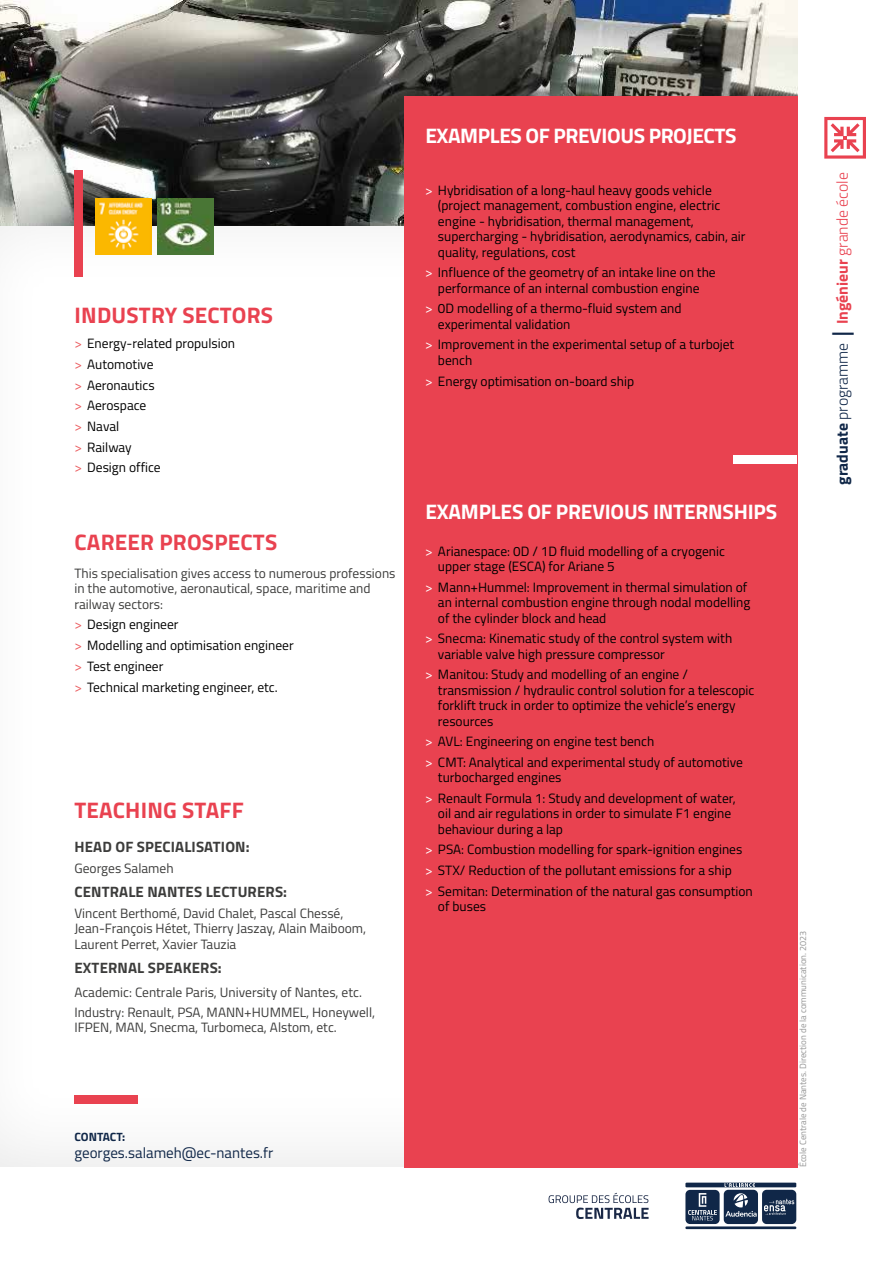
<style>
.page{position:relative;width:893px;height:1263px;background:#fff}
.page>*{position:absolute;margin:0;border:0;box-sizing:border-box;transform-origin:0 0}
.t1{font:700 22.5px "Titillium";letter-spacing:.01em;color:#e94250}
.t2{font:700 21px "Titillium";letter-spacing:-.01em;color:#fff}
.t3{font:300 15.75px "Titillium";color:#e94250}
.t4{font:700 15px "Titillium";letter-spacing:.01em;color:#3c3c3b}
.t5{font:15px "Titillium";color:#102748}
.t6{font:13.5px/15.5px "Titillium";color:#000}
.t7{font:13.5px/15.5px "Titillium";color:#3c3c3b}
.t8{font:700 12px "Titillium";letter-spacing:-.005em;color:#102748}
.t9{font:9px "Titillium";color:#949494}
.s1{color:#eb5b5e}
.s2{color:#fff}
.s3{font-weight:700;color:#102748}
.s4{color:#102748}
.s5{font-weight:700;font-size:31.5px;color:#102748}
.s6{font-weight:700}
</style>
<div class="page">
<img style="left:0;top:0;width:797px;height:225px">
<div style="left:404px;top:96px;width:393px;height:1071px;background:#e94250"></div>
<div style="left:74px;top:1095px;width:64px;height:9px;background:#e94250"></div>
<div style="left:74px;top:170px;width:9px;height:106px;background:#e94250"></div>
<div style="left:733px;top:455px;width:64px;height:9px;background:#fff"></div>
<svg style="left:824px;top:117px;width:42px;height:42px"></svg>
<div style="left:685px;top:1182px;width:111px;height:5px;background:#102748"></div>
<hr style="left:685px;top:1226px;width:111px;height:3px;background:#102748">
<div style="left:724px;top:1190px;width:34px;height:34px;background:#102748;border-radius:5px"></div>
<div style="left:762px;top:1190px;width:34px;height:34px;background:#102748;border-radius:5px"></div>
<svg style="left:764px;top:1199px;width:30px;height:16px"></svg>
<div style="left:685px;top:1190px;width:35px;height:34px;background:#102748;border-radius:5px"></div>
<svg style="left:688px;top:1193px;width:29px;height:27px"></svg>
<svg style="left:724px;top:1183px;width:31px;height:4px"></svg>
<svg style="left:725px;top:1193px;width:32px;height:24px"></svg>
<svg style="left:549px;top:1193px;width:100px;height:26px"></svg>
<img style="left:96px;top:198px;width:56px;height:56px">
<img style="left:158px;top:198px;width:56px;height:56px">
<h1 class="t1" style="left:75px;top:298px;width:200px">INDUSTRY SECTORS</h1>
<p class="t6" style="left:74px;top:333px;width:162px;line-height:20.7px"><span class="s1">&gt;</span> Energy-related propulsion <span class="s1">&gt;</span> Automotive<br><span class="s1">&gt;</span> Aeronautics<br><span class="s1">&gt;</span> Aerospace<br><span class="s1">&gt;</span> Naval<br><span class="s1">&gt;</span> Railway<br><span class="s1">&gt;</span> Design office</p>
<h1 class="t1" style="left:75px;top:524px;width:204px">CAREER PROSPECTS</h1>
<p class="t7" style="left:74px;top:565px;width:323px">This specialisation gives access to numerous professions in the automotive, aeronautical, space, maritime and railway sectors:</p>
<p class="t6" style="left:74px;top:614px;width:221px;line-height:20.7px"><span class="s1">&gt;</span> Design engineer<br><span class="s1">&gt;</span> Modelling and optimisation engineer <span class="s1">&gt;</span> Test engineer<br><span class="s1">&gt;</span> Technical marketing engineer, etc.</p>
<h1 class="t1" style="left:75px;top:793px;width:171px">TEACHING STAFF</h1>
<p class="t4" style="left:74px;top:835px;width:177px">HEAD OF SPECIALISATION:</p>
<p class="t7" style="left:74px;top:860px;width:101px">Georges Salameh</p>
<p class="t4" style="left:74px;top:880px;width:214px">CENTRALE NANTES LECTURERS:</p>
<p class="t7" style="left:74px;top:905px;width:293px">Vincent Berthomé, David Chalet, Pascal Chessé,<br>Jean-François Hétet, Thierry Jaszay, Alain Maiboom,<br>Laurent Perret, Xavier Tauzia</p>
<p class="t4" style="left:74px;top:956px;width:149px">EXTERNAL SPEAKERS:</p>
<p class="t7" style="left:74px;top:982px;width:302px;line-height:19.6px">Academic: Centrale Paris, University of Nantes, etc.<br>Industry: Renault, PSA, MANN+HUMMEL, Honeywell,</p>
<p class="t7" style="left:74px;top:1019px;width:264px">IFPEN, MAN, Snecma, Turbomeca, Alstom, etc.</p>
<p class="t8" style="left:74px;top:1128px;width:52px">CONTACT:</p>
<p class="t5" style="left:74px;top:1141px;width:200px">georges.salameh@ec-nantes.fr</p>
<h2 class="t2" style="left:425px;top:120px;width:313px">EXAMPLES OF PREVIOUS PROJECTS</h2>
<p class="t6" style="left:438px;top:182px;width:309px;text-indent:-13px"><span class="s2">&gt;</span> Hybridisation of a long-haul heavy goods vehicle (project management, combustion engine, electric engine - hybridisation, thermal management, supercharging - hybridisation, aerodynamics, cabin, air quality, regulations, cost</p>
<p class="t6" style="left:425px;top:264px;width:292px;text-align:center"><span class="s2">&gt;</span> Influence of the geometry of an intake line on the performance of an internal combustion engine</p>
<p class="t6" style="left:438px;top:300px;width:245px;text-indent:-13px"><span class="s2">&gt;</span> 0D modelling of a thermo-fluid system and experimental validation</p>
<p class="t6" style="left:438px;top:336px;width:298px;text-indent:-13px"><span class="s2">&gt;</span> Improvement in the experimental setup of a turbojet bench</p>
<p class="t6" style="left:425px;top:372px;width:211px"><span class="s2">&gt;</span> Energy optimisation on-board ship</p>
<h2 class="t2" style="left:425px;top:495px;width:353px">EXAMPLES OF PREVIOUS INTERNSHIPS</h2>
<p class="t6" style="left:438px;top:543px;width:288px;text-indent:-13px"><span class="s2">&gt;</span> Arianespace: 0D / 1D fluid modelling of a cryogenic upper stage (ESCA) for Ariane 5</p>
<p class="t6" style="left:438px;top:579px;width:314px;text-indent:-13px"><span class="s2">&gt;</span> Mann+Hummel: Improvement in thermal simulation of an internal combustion engine through nodal modelling of the cylinder block and head</p>
<p class="t6" style="left:438px;top:630px;width:296px;text-indent:-13px"><span class="s2">&gt;</span> Snecma: Kinematic study of the control system with variable valve high pressure compressor</p>
<p class="t6" style="left:438px;top:666px;width:318px;text-indent:-13px"><span class="s2">&gt;</span> Manitou: Study and modelling of an engine / transmission / hydraulic control solution for a telescopic forklift truck in order to optimize the vehicle’s energy resources</p>
<p class="t6" style="left:425px;top:730px;width:319px;line-height:20.7px"><span class="s2">&gt;</span> AVL: Engineering on engine test bench<br><span class="s2">&gt;</span> CMT: Analytical and experimental study of automotive</p>
<p class="t6" style="left:425px;top:766px;width:312px;line-height:20.7px;text-indent:13px">turbocharged engines<br><span class="s2">&gt;</span> Renault Formula 1: Study and development of water,</p>
<p class="t6" style="left:438px;top:805px;width:295px">oil and air regulations in order to simulate F1 engine behaviour during a lap</p>
<p class="t6" style="left:425px;top:839px;width:329px;line-height:20.7px"><span class="s2">&gt;</span> PSA: Combustion modelling for spark-ignition engines <span class="s2">&gt;</span> STX/ Reduction of the pollutant emissions for a ship<br><span class="s2">&gt;</span> Semitan: Determination of the natural gas consumption</p>
<p class="t6" style="left:438px;top:898px;width:50px">of buses</p>
<p class="t9" style="left:796px;top:1167px;width:238px;rotate:-90deg">École Centrale de Nantes. Direction de la communication. 2023</p>
<p class="t3" style="left:831px;top:485px;width:314px;rotate:-90deg"><span class="s3">graduate</span> <span class="s4">programme</span> <span class="s5">I</span> <span class="s6">Ingénieur</span> grande école</p>
</div>
